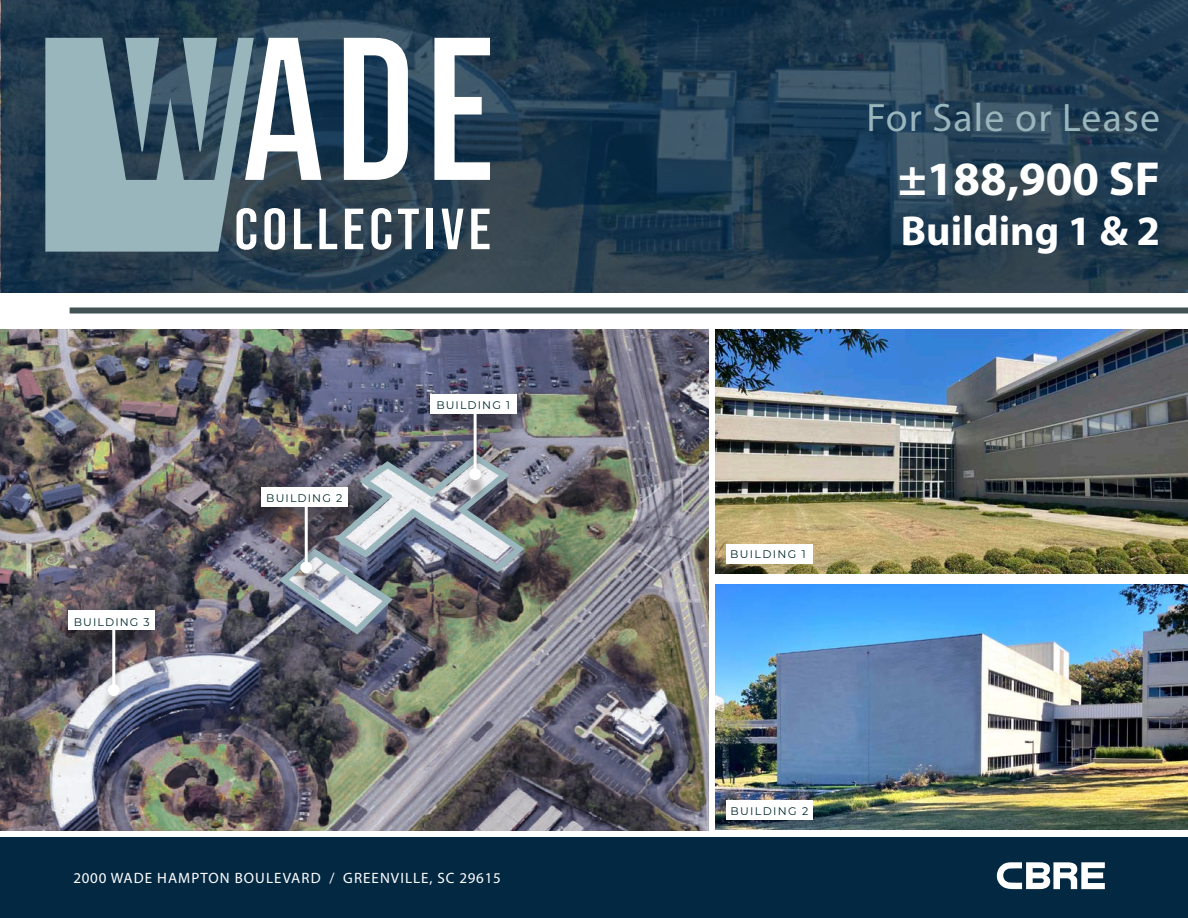
<style>
.page{position:relative;width:1188px;height:918px;background:#fff}
.page>*{position:absolute;margin:0;border:0;box-sizing:border-box;transform-origin:0 0}
.t1{font:700 48px "Myriad Pro";color:#fff}
.t2{font:700 42px "Myriad Pro";color:#fff}
.t3{font:39.75px "Myriad Pro";letter-spacing:.03em;color:#9ab6bd}
.t4{font:15px "Myriad Pro";letter-spacing:.07em;color:#fff}
.t5{font:11.1px "Montserrat";letter-spacing:.1em;color:#012a2d}
.t6{font:11.1px "Montserrat";letter-spacing:.12em;color:#012a2d}
</style>
<div class="page">
<img style="left:0;top:329px;width:708px;height:502px">
<div style="left:0;top:837px;width:1188px;height:81px;background:#032842"></div>
<svg style="left:2px;top:0;width:1186px;height:293px;background:#213b4f"></svg>
<div style="left:70px;top:308px;width:1118px;height:6px;background:#435254"></div>
<svg style="left:997px;top:862px;width:108px;height:27px"></svg>
<img style="left:274px;top:450px;width:255px;height:189px">
<img style="left:716px;top:329px;width:472px;height:244px">
<img style="left:716px;top:584px;width:472px;height:245px">
<div style="left:726px;top:544px;width:87px;height:20px;background:#fff"></div>
<div style="left:726px;top:800px;width:87px;height:20px;background:#fff"></div>
<div style="left:253px;top:493px;width:103px;height:101px;background:#231f20;opacity:.5"></div>
<div style="left:261px;top:487px;width:87px;height:20px;background:#fff"></div>
<hr style="left:305px;top:507px;width:3px;height:60px;background:#fff">
<div style="left:300px;top:562px;width:12px;height:11px;background:#fff;border-radius:50%"></div>
<div style="left:422px;top:400px;width:103px;height:101px;background:#231f20;opacity:.5"></div>
<div style="left:430px;top:394px;width:86px;height:20px;background:#fff"></div>
<hr style="left:474px;top:413px;width:3px;height:61px;background:#fff">
<div style="left:469px;top:468px;width:12px;height:12px;background:#fff;border-radius:50%"></div>
<div style="left:60px;top:616px;width:103px;height:101px;background:#231f20;opacity:.5"></div>
<div style="left:69px;top:610px;width:86px;height:20px;background:#fff"></div>
<hr style="left:112px;top:629px;width:3px;height:61px;background:#fff">
<div style="left:108px;top:684px;width:12px;height:12px;background:#fff;border-radius:50%"></div>
<svg style="left:254px;top:208px;width:2px;height:42px"></svg>
<svg style="left:264px;top:208px;width:21px;height:42px"></svg>
<svg style="left:294px;top:209px;width:18px;height:40px"></svg>
<svg style="left:319px;top:209px;width:18px;height:40px"></svg>
<svg style="left:345px;top:209px;width:18px;height:40px"></svg>
<svg style="left:371px;top:208px;width:20px;height:42px"></svg>
<svg style="left:398px;top:209px;width:21px;height:40px"></svg>
<div style="left:427px;top:209px;width:6px;height:40px;background:#fff"></div>
<svg style="left:442px;top:209px;width:22px;height:40px"></svg>
<svg style="left:471px;top:209px;width:19px;height:40px"></svg>
<svg style="left:254px;top:38px;width:67px;height:142px"></svg>
<svg style="left:344px;top:38px;width:64px;height:142px"></svg>
<svg style="left:434px;top:38px;width:56px;height:142px"></svg>
<svg style="left:45px;top:38px;width:209px;height:214px;background:#76919b"></svg>
<p class="t5" style="left:74px;top:614px;width:77px">BUILDING 3</p>
<p class="t5" style="left:266px;top:490px;width:77px">BUILDING 2</p>
<p class="t5" style="left:436px;top:397px;width:75px">BUILDING 1</p>
<p class="t4" style="left:73px;top:869px;width:429px">2000 WADE HAMPTON BOULEVARD / GREENVILLE, SC 29615</p>
<p class="t3" style="left:866px;top:94px;width:295px">For Sale or Lease</p>
<p class="t1" style="left:898px;top:147px;width:263px">±188,900 SF</p>
<p class="t2" style="left:901px;top:204px;width:261px">Building 1 &amp; 2</p>
<p class="t6" style="left:730px;top:547px;width:77px">BUILDING 1</p>
<p class="t6" style="left:731px;top:803px;width:79px">BUILDING 2</p>
</div>
